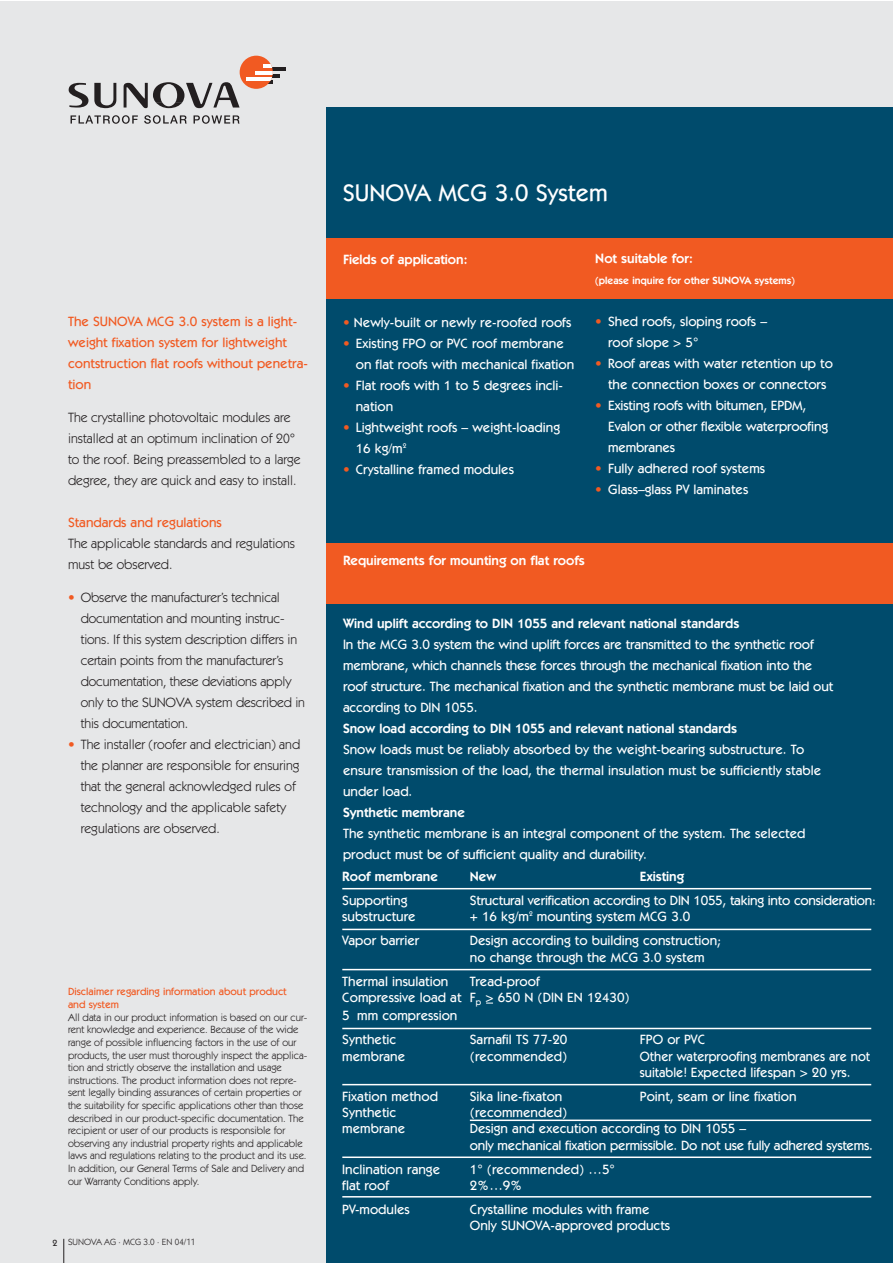
<style>
.page{position:relative;width:893px;height:1263px;background:#fff}
.page>*{position:absolute;margin:0;border:0;box-sizing:border-box;transform-origin:0 0}
.t1{font:500 24px "Itc Kabel";color:#fff}
.t2{font:500 13.5px/21px "Itc Kabel";color:#fff}
.t3{font:13.5px/21px "Itc Kabel";color:#231f20}
.t4{font:600 13.5px "Itc Kabel";color:#fff}
.t5{font:500 13.5px/21px "Itc Kabel";color:#f15a22}
.t6{font:500 13.5px/16.4px "Itc Kabel";color:#fff;scale:.95 1}
.t7{font:10.5px/12.6px "Itc Kabel";color:#231f20}
.t8{font:500 10.5px/12.8px "Itc Kabel";color:#f15a22}
.t9{font:600 10.5px "Itc Kabel";color:#fff}
.t10{font:9px "Itc Kabel";color:#231f20}
.t11{font:500 9px "Itc Kabel";color:#231f20}
.s1{color:#f15a22}
</style>
<div class="page">
<div style="left:0;top:1px;width:892px;height:1262px;background:#e6e7e8"></div>
<div style="left:326px;top:108px;width:566px;height:1155px;background:#004b6c"></div>
<hr style="left:892px;top:108px;width:1px;height:1155px;background:#004b6c">
<svg style="left:273px;top:74px;width:6px;height:3px"></svg>
<hr style="left:259px;top:80px;width:14px;height:3px;background:#231f20">
<hr style="left:272px;top:68px;width:14px;height:3px;background:#231f20">
<div style="left:240px;top:56px;width:33px;height:33px;background:#f15a22;border-radius:50%"></div>
<svg style="left:264px;top:65px;width:9px;height:3px"></svg>
<hr style="left:246px;top:77px;width:27px;height:3px;background:#fff">
<hr style="left:255px;top:71px;width:18px;height:3px;background:#fff">
<svg style="left:69px;top:83px;width:19px;height:25px"></svg>
<svg style="left:94px;top:83px;width:22px;height:25px"></svg>
<svg style="left:124px;top:82px;width:116px;height:26px"></svg>
<svg style="left:71px;top:115px;width:67px;height:9px"></svg>
<svg style="left:144px;top:115px;width:43px;height:9px"></svg>
<svg style="left:194px;top:115px;width:46px;height:9px"></svg>
<div style="left:326px;top:238px;width:566px;height:61px;background:#f15a22"></div>
<div style="left:326px;top:543px;width:566px;height:61px;background:#f15a22"></div>
<hr style="left:342px;top:888px;width:529px;height:1px;background:#fff">
<hr style="left:342px;top:929px;width:529px;height:1px;background:#fff">
<hr style="left:342px;top:969px;width:529px;height:1px;background:#fff">
<hr style="left:342px;top:1028px;width:529px;height:1px;background:#fff">
<hr style="left:342px;top:1084px;width:529px;height:1px;background:#fff">
<hr style="left:470px;top:1119px;width:401px;height:2px;background:#fff">
<hr style="left:342px;top:1156px;width:529px;height:2px;background:#fff">
<hr style="left:342px;top:1196px;width:529px;height:1px;background:#fff">
<svg style="left:63px;top:1239px;width:1px;height:24px"></svg>
<p class="t5" style="left:68px;top:312px;width:241px">The SUNOVA MCG 3.0 system is a light&shy;weight fixation system for lightweight contstruction flat roofs without penetra&shy;tion</p>
<p class="t3" style="left:68px;top:407px;width:234px">The crystalline photovoltaic modules are installed at an optimum inclination of 20° to the roof. Being preassembled to a large degree, they are quick and easy to install.</p>
<p class="t5" style="left:68px;top:513px;width:155px">Standards and regulations</p>
<p class="t3" style="left:68px;top:533px;width:229px">The applicable standards and regulations must be observed.</p>
<p class="t3" style="left:81px;top:587px;width:226px;text-indent:-13px"><span class="s1">•</span> Observe the manufacturer’s technical documentation and mounting instruc&shy;tions. If this system description differs in certain points from the manufacturer’s documentation, these deviations apply only to the SUNOVA system described in this documentation.</p>
<p class="t3" style="left:81px;top:734px;width:221px;text-indent:-13px"><span class="s1">•</span> The installer (roofer and electrician) and the planner are responsible for ensuring that the general acknowledged rules of technology and the applicable safety regulations are observed.</p>
<p class="t8" style="left:68px;top:986px;width:220px">Disclaimer regarding information about product and system</p>
<p class="t7" style="left:68px;top:1011px;width:241px">All data in our product information is based on our cur&shy;rent knowledge and experience. Because of the wide range of possible influencing factors in the use of our products, the user must thoroughly inspect the applica&shy;tion and strictly observe the installation and usage instructions. The product information does not repre&shy;sent legally binding assurances of certain properties or the suitability for specific applications other than those described in our product-specific documentation. The recipient or user of our products is responsible for observing any industrial property rights and applicable laws and regulations relating to the product and its use.<br>In addition, our General Terms of Sale and Delivery and our Warranty Conditions apply.</p>
<p class="t11" style="left:52px;top:1239px;width:7px">2</p>
<p class="t10" style="left:68px;top:1239px;width:129px">SUNOVA AG · MCG 3.0 · EN 04/11</p>
<h1 class="t1" style="left:343px;top:184px;width:266px">SUNOVA MCG 3.0 System</h1>
<p class="t4" style="left:343px;top:254px;width:126px">Fields of application:</p>
<p class="t2" style="left:343px;top:312px;width:230px"><span class="s1">•</span> Newly-built or newly re-roofed roofs</p>
<p class="t2" style="left:356px;top:333px;width:220px;text-indent:-13px"><span class="s1">•</span> Existing FPO or PVC roof membrane on flat roofs with mechanical fixation</p>
<p class="t2" style="left:356px;top:375px;width:209px;text-indent:-13px"><span class="s1">•</span> Flat roofs with 1 to 5 degrees incli&shy;nation</p>
<p class="t2" style="left:356px;top:417px;width:206px;text-indent:-13px"><span class="s1">•</span> Lightweight roofs – weight-loading<br>16 kg/m<sup>2</sup></p>
<p class="t2" style="left:343px;top:459px;width:172px"><span class="s1">•</span> Crystalline framed modules</p>
<p class="t4" style="left:595px;top:253px;width:99px">Not suitable for:</p>
<p class="t9" style="left:595px;top:277px;width:201px">(please inquire for other SUNOVA systems)</p>
<p class="t2" style="left:608px;top:312px;width:160px;text-indent:-13px"><span class="s1">•</span> Shed roofs, sloping roofs – roof slope &gt; 5°</p>
<p class="t2" style="left:595px;top:354px;width:239px;text-align:center"><span class="s1">•</span> Roof areas with water retention up to the connection boxes or connectors</p>
<p class="t2" style="left:608px;top:396px;width:222px;text-indent:-13px"><span class="s1">•</span> Existing roofs with bitumen, EPDM,<br>Evalon or other flexible waterproofing membranes</p>
<p class="t2" style="left:595px;top:459px;width:171px"><span class="s1">•</span> Fully adhered roof systems</p>
<p class="t2" style="left:595px;top:480px;width:154px"><span class="s1">•</span> Glass–glass PV laminates</p>
<p class="t4" style="left:343px;top:555px;width:243px">Requirements for mounting on flat roofs</p>
<p class="t4" style="left:343px;top:618px;width:398px">Wind uplift according to DIN 1055 and relevant national standards</p>
<p class="t2" style="left:343px;top:635px;width:492px">In the MCG 3.0 system the wind uplift forces are transmitted to the synthetic roof membrane, which channels these forces through the mechanical fixation into the roof structure. The mechanical fixation and the synthetic membrane must be laid out according to DIN 1055.</p>
<p class="t4" style="left:343px;top:723px;width:396px">Snow load according to DIN 1055 and relevant national standards</p>
<p class="t2" style="left:343px;top:740px;width:480px">Snow loads must be reliably absorbed by the weight-bearing substructure. To ensure transmission of the load, the thermal insulation must be sufficiently stable under load.</p>
<p class="t4" style="left:343px;top:807px;width:123px">Synthetic membrane</p>
<p class="t2" style="left:343px;top:824px;width:464px">The synthetic membrane is an integral component of the system. The selected product must be of sufficient quality and durability.</p>
<p class="t4" style="left:342px;top:871px;width:97px">Roof membrane</p>
<p class="t4" style="left:470px;top:871px;width:28px">New</p>
<p class="t4" style="left:640px;top:871px;width:46px">Existing</p>
<p class="t2" style="left:342px;top:891px;width:67px">Supporting</p>
<p class="t2" style="left:470px;top:891px;width:407px">Structural verification according to DIN 1055, taking into consideration:</p>
<p class="t2" style="left:342px;top:907px;width:75px">substructure</p>
<p class="t2" style="left:470px;top:907px;width:222px">+ 16 kg/m<sup>2</sup> mounting system MCG 3.0</p>
<p class="t2" style="left:342px;top:931px;width:79px">Vapor barrier</p>
<p class="t2" style="left:470px;top:933px;width:253px;line-height:16.4px">Design according to building construction; no change through the MCG 3.0 system</p>
<p class="t2" style="left:342px;top:971px;width:108px">Thermal insulation</p>
<p class="t2" style="left:342px;top:974px;width:289px;line-height:16.2px;text-indent:128px">Tread-proof<br>Compressive load at F<sub>p</sub> &gt; 650 N (DIN EN 12430)</p>
<p class="t2" style="left:342px;top:1005px;width:117px;line-height:24.2px">5 mm compression<br>Synthetic</p>
<p class="t2" style="left:470px;top:1030px;width:99px">Sarnafil TS 77-20</p>
<p class="t2" style="left:640px;top:1030px;width:67px">FPO or PVC</p>
<p class="t2" style="left:342px;top:1046px;width:65px">membrane</p>
<p class="t2" style="left:470px;top:1046px;width:99px">(recommended)</p>
<p class="t6" style="left:640px;top:1049px;width:244px">Other waterproofing membranes are not suitable! Expected lifespan &gt; 20 yrs.</p>
<p class="t2" style="left:342px;top:1087px;width:97px">Fixation method</p>
<p class="t2" style="left:470px;top:1087px;width:94px">Sika line-fixaton</p>
<p class="t2" style="left:640px;top:1087px;width:158px">Point, seam or line fixation</p>
<p class="t2" style="left:342px;top:1103px;width:55px">Synthetic</p>
<p class="t2" style="left:470px;top:1103px;width:99px">(recommended)</p>
<p class="t2" style="left:342px;top:1119px;width:65px">membrane</p>
<p class="t2" style="left:470px;top:1122px;width:405px;line-height:16.2px">Design and execution according to DIN 1055 –<br>only mechanical fixation permissible. Do not use fully adhered systems.</p>
<p class="t2" style="left:342px;top:1160px;width:99px">Inclination range</p>
<p class="t2" style="left:470px;top:1160px;width:147px">1° (recommended) …5°</p>
<p class="t2" style="left:342px;top:1176px;width:48px">flat roof</p>
<p class="t2" style="left:470px;top:1176px;width:54px">2%…9%</p>
<p class="t2" style="left:342px;top:1200px;width:69px">PV-modules</p>
<p class="t2" style="left:470px;top:1202px;width:202px;line-height:16.2px">Crystalline modules with frame<br>Only SUNOVA-approved products</p>
</div>
